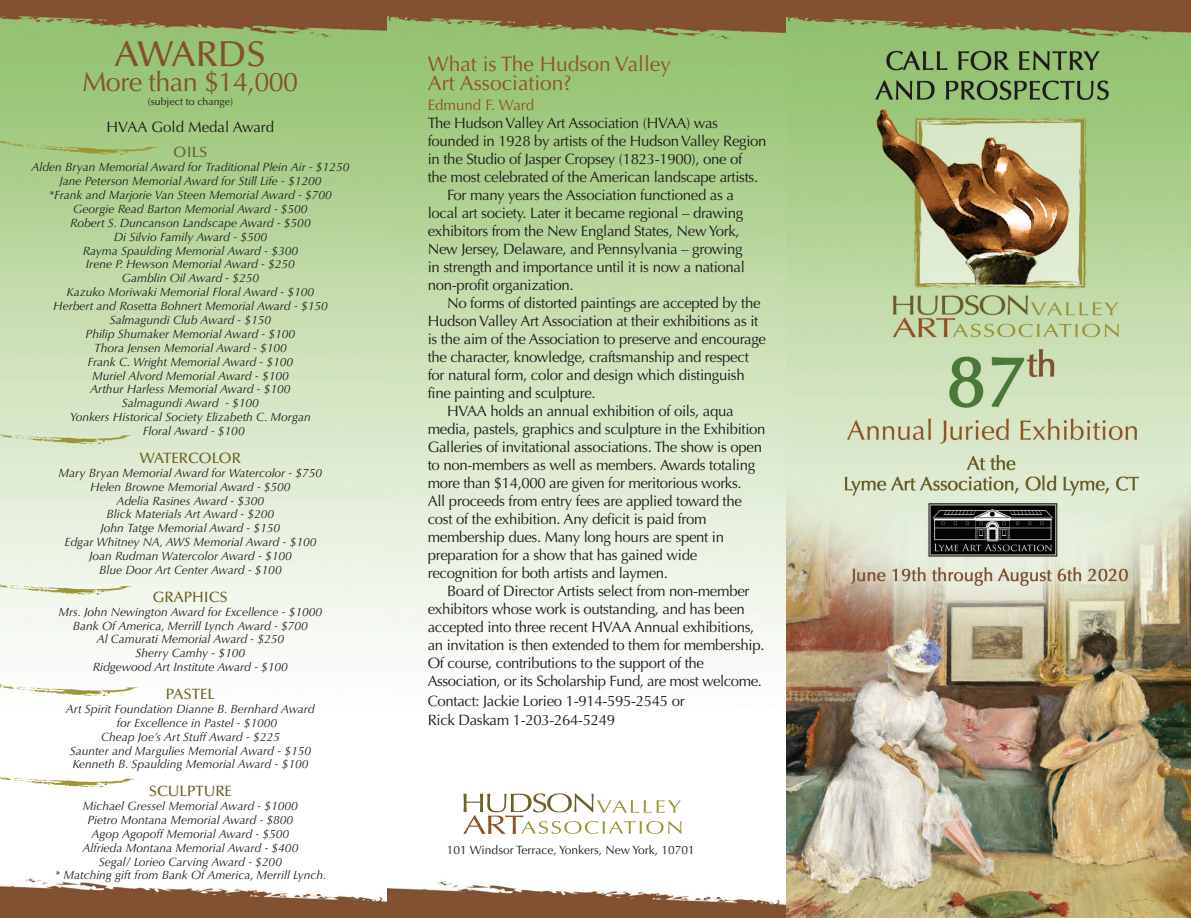
<style>
.page{position:relative;width:1191px;height:918px;background:#fff}
.page>*{position:absolute;margin:0;border:0;box-sizing:border-box;transform-origin:0 0}
.t1{font:500 36px "Optima";color:#835132}
.t2{font:27px "Optima";letter-spacing:-.02em;color:#835132}
.t3{font:21px/19.5px "Optima";color:#935223}
.t4{font:15px/19.5px "Optima";letter-spacing:-.02em;color:#211e1e}
.t5{font:500 15px "Optima";color:#6d6128}
.t6{font:15px "Optima";color:#211e1e}
.t7{font:15px "Optima";color:#935223}
.t8{font:italic 12px/13.8px "Optima";color:#211e1e;text-align:center}
.t9{font:12px "Optima";color:#231f20}
.t10{font:10.5px "Optima";color:#211e1e}
</style>
<div class="page">
<img style="left:0;top:0;width:387px;height:917px">
<img style="left:387px;top:0;width:803px;height:917px">
<svg style="left:463px;top:793px;width:218px;height:40px"></svg>
<svg style="left:0;top:429px;width:132px;height:15px;background:#cfdbb4"></svg>
<svg style="left:0;top:578px;width:132px;height:16px;background:#e3e8cf"></svg>
<svg style="left:0;top:679px;width:139px;height:17px"></svg>
<svg style="left:0;top:771px;width:136px;height:16px"></svg>
<svg style="left:0;top:137px;width:159px;height:18px;background:#a4c47b"></svg>
<svg style="left:1185px;top:915px;width:6px;height:3px"></svg>
<h1 class="t1" style="left:115px;top:34px;width:153px">AWARDS</h1>
<h2 class="t2" style="left:82px;top:66px;width:217px">More than $14,000</h2>
<p class="t10" style="left:148px;top:95px;width:87px">(subject to change)</p>
<p class="t6" style="left:107px;top:118px;width:169px">HVAA Gold Medal Award</p>
<p class="t5" style="left:173px;top:144px;width:36px">OILS</p>
<p class="t8" style="left:31px;top:160px;width:319px">Alden Bryan Memorial Award for Traditional Plein Air - $1250<br>Jane Peterson Memorial Award for Still Life - $1200<br>*Frank and Marjorie Van Steen Memorial Award - $700<br>Georgie Read Barton Memorial Award - $500<br>Robert S. Duncanson Landscape Award - $500<br>Di Silvio Family Award - $500<br>Rayma Spaulding Memorial Award - $300<br>Irene P. Hewson Memorial Award - $250<br>Gamblin Oil Award - $250<br>Kazuko Moriwaki Memorial Floral Award - $100<br>Herbert and Rosetta Bohnert Memorial Award - $150<br>Salmagundi Club Award - $150<br>Philip Shumaker Memorial Award - $100<br>Thora Jensen Memorial Award - $100<br>Frank C. Wright Memorial Award - $100<br>Muriel Alvord Memorial Award - $100<br>Arthur Harless Memorial Award - $100<br>Salmagundi Award - $100<br>Yonkers Historical Society Elizabeth C. Morgan<br>Floral Award - $100</p>
<p class="t5" style="left:140px;top:449px;width:103px">WATERCOLOR</p>
<p class="t8" style="left:59px;top:466px;width:265px">Mary Bryan Memorial Award for Watercolor - $750<br>Helen Browne Memorial Award - $500<br>Adelia Rasines Award - $300<br>Blick Materials Art Award - $200<br>John Tatge Memorial Award - $150<br>Edgar Whitney NA, AWS Memorial Award - $100<br>Joan Rudman Watercolor Award - $100<br>Blue Door Art Center Award - $100</p>
<p class="t5" style="left:153px;top:588px;width:77px">GRAPHICS</p>
<p class="t8" style="left:59px;top:604px;width:265px">Mrs. John Newington Award for Excellence - $1000<br>Bank Of America, Merrill Lynch Award - $700<br>Al Camurati Memorial Award - $250<br>Sherry Camhy - $100<br>Ridgewood Art Institute Award - $100</p>
<p class="t5" style="left:166px;top:685px;width:51px">PASTEL</p>
<p class="t8" style="left:66px;top:701px;width:250px">Art Spirit Foundation Dianne B. Bernhard Award</p>
<p class="t8" style="left:117px;top:715px;width:162px">for Excellence in Pastel - $1000</p>
<p class="t8" style="left:101px;top:729px;width:180px">Cheap Joe’s Art Stuff Award - $225</p>
<p class="t8" style="left:70px;top:743px;width:243px">Saunter and Margulies Memorial Award - $150</p>
<p class="t8" style="left:72px;top:757px;width:237px">Kenneth B. Spaulding Memorial Award - $100</p>
<p class="t5" style="left:149px;top:782px;width:85px">SCULPTURE</p>
<p class="t8" style="left:55px;top:799px;width:273px">Michael Gressel Memorial Award - $1000<br>Pietro Montana Memorial Award - $800<br>Agop Agopoff Memorial Award - $500<br>Alfrieda Montana Memorial Award - $400<br>Segal/ Lorieo Carving Award - $200<br>* Matching gift from Bank Of America, Merrill Lynch.</p>
<h3 class="t3" style="left:428px;top:54px;width:245px">What is The Hudson Valley<br>Art Association?</h3>
<p class="t7" style="left:428px;top:96px;width:108px">Edmund F. Ward</p>
<p class="t4" style="left:428px;top:113px;width:292px">The Hudson Valley Art Association (HVAA) was</p>
<p class="t4" style="left:428px;top:131px;width:340px">founded in 1928 by artists of the Hudson Valley Region</p>
<p class="t4" style="left:428px;top:149px;width:316px">in the Studio of Jasper Cropsey (1823-1900), one of</p>
<p class="t4" style="left:428px;top:167px;width:332px">the most celebrated of the American landscape artists.</p>
<p class="t4" style="left:447px;top:185px;width:288px">For many years the Association functioned as a</p>
<p class="t4" style="left:428px;top:203px;width:317px">local art society. Later it became regional – drawing</p>
<p class="t4" style="left:428px;top:221px;width:313px">exhibitors from the New England States, New York,</p>
<p class="t4" style="left:428px;top:239px;width:316px">New Jersey, Delaware, and Pennsylvania – growing</p>
<p class="t4" style="left:428px;top:257px;width:318px">in strength and importance until it is now a national</p>
<p class="t4" style="left:428px;top:275px;width:147px">non-profit organization.</p>
<p class="t4" style="left:447px;top:293px;width:315px">No forms of distorted paintings are accepted by the</p>
<p class="t4" style="left:428px;top:311px;width:332px">Hudson Valley Art Association at their exhibitions as it</p>
<p class="t4" style="left:428px;top:329px;width:340px">is the aim of the Association to preserve and encourage</p>
<p class="t4" style="left:428px;top:347px;width:322px">the character, knowledge, craftsmanship and respect</p>
<p class="t4" style="left:428px;top:365px;width:318px">for natural form, color and design which distinguish</p>
<p class="t4" style="left:428px;top:383px;width:169px">fine painting and sculpture.</p>
<p class="t4" style="left:447px;top:401px;width:288px">HVAA holds an annual exhibition of oils, aqua</p>
<p class="t4" style="left:428px;top:419px;width:339px">media, pastels, graphics and sculpture in the Exhibition</p>
<p class="t4" style="left:428px;top:437px;width:336px">Galleries of invitational associations. The show is open</p>
<p class="t4" style="left:428px;top:455px;width:329px">to non-members as well as members. Awards totaling</p>
<p class="t4" style="left:428px;top:473px;width:315px">more than $14,000 are given for meritorious works.</p>
<p class="t4" style="left:428px;top:491px;width:315px">All proceeds from entry fees are applied toward the</p>
<p class="t4" style="left:428px;top:509px;width:280px">cost of the exhibition. Any deficit is paid from</p>
<p class="t4" style="left:428px;top:527px;width:298px">membership dues. Many long hours are spent in</p>
<p class="t4" style="left:428px;top:545px;width:271px">preparation for a show that has gained wide</p>
<p class="t4" style="left:428px;top:563px;width:242px">recognition for both artists and laymen.</p>
<p class="t4" style="left:447px;top:581px;width:304px">Board of Director Artists select from non-member</p>
<p class="t4" style="left:428px;top:599px;width:318px">exhibitors whose work is outstanding, and has been</p>
<p class="t4" style="left:428px;top:617px;width:328px">accepted into three recent HVAA Annual exhibitions,</p>
<p class="t4" style="left:428px;top:635px;width:338px">an invitation is then extended to them for membership.</p>
<p class="t4" style="left:428px;top:653px;width:278px">Of course, contributions to the support of the</p>
<p class="t4" style="left:428px;top:671px;width:335px">Association, or its Scholarship Fund, are most welcome.</p>
<p class="t4" style="left:428px;top:690px;width:258px">Contact: Jackie Lorieo 1-914-595-2545 or<br>Rick Daskam 1-203-264-5249</p>
<p class="t9" style="left:447px;top:842px;width:249px">101 Windsor Terrace, Yonkers, New York, 10701</p>
</div>
